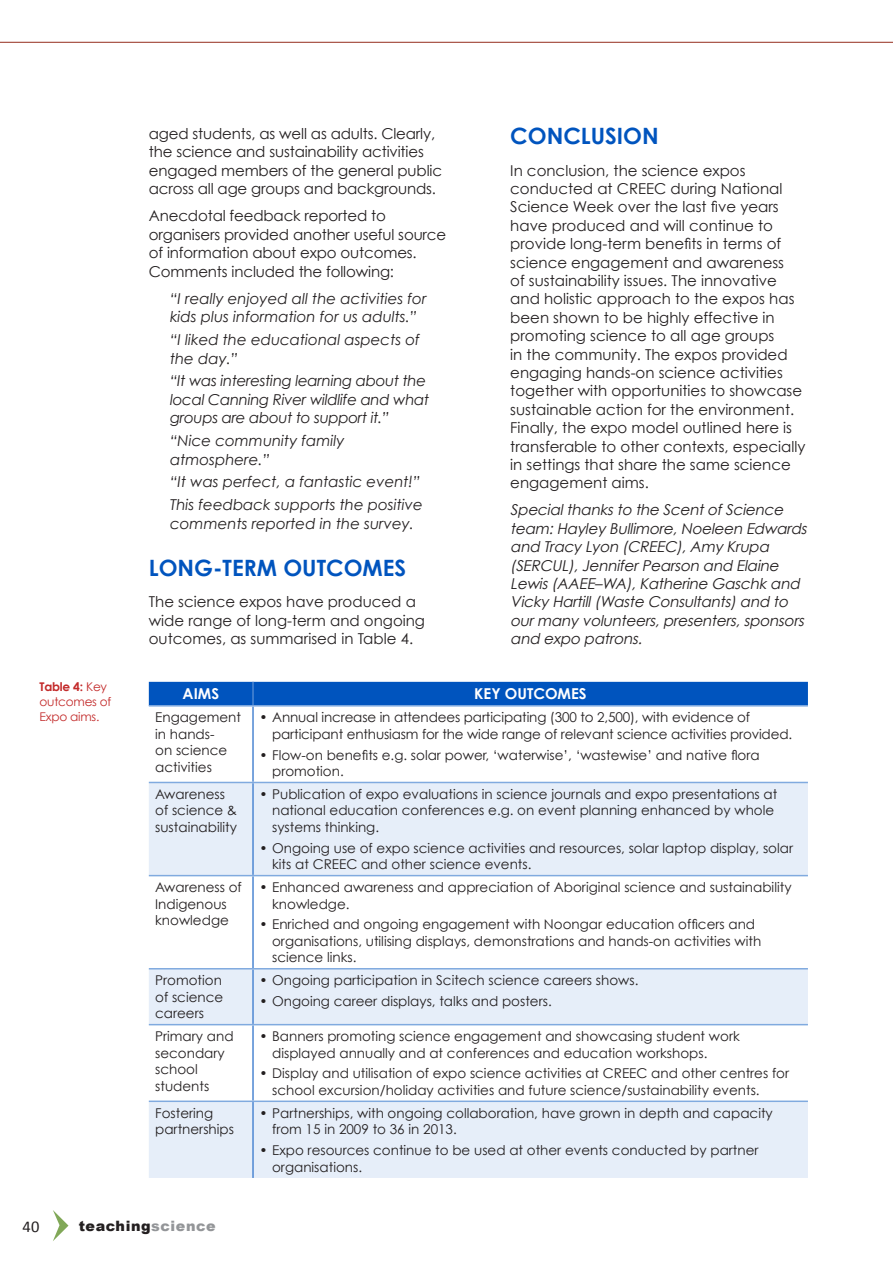
<style>
.page{position:relative;width:893px;height:1263px;background:#fff}
.page>*{position:absolute;margin:0;border:0;box-sizing:border-box;transform-origin:0 0}
.Lv_2_heading{font:700 22.5px "Century Gothic";color:#0054be}
.t1{font:16.5px "Calibri";color:#231f20}
.Body{font:15px/18.5px "Century Gothic";color:#231f20}
.Body-2{font:italic 15px/18.5px "Century Gothic";color:#231f20}
.Left_indented_block{font:italic 15px/18.5px "Century Gothic";color:#231f20}
.Left_indented_block-2{font:italic 15px/18.5px "Century Gothic";letter-spacing:-.02em;color:#231f20}
.Table_Header{font:700 15px "Century Gothic";color:#fff}
.t2{font:900 14.25px "Arial";letter-spacing:.04em;color:#231f20}
.Table{font:13.5px/16.5px "Century Gothic";color:#231f20}
.t3{font:12px/15px "Century Gothic";letter-spacing:-.02em;color:#c32b2b}
.s1{font-weight:700}
.s2{color:#939598}
</style>
<div class="page">
<hr style="left:0;top:42px;width:893px;height:1px;background:#942d1d">
<svg style="left:53px;top:1210px;width:15px;height:31px"></svg>
<div style="left:149px;top:682px;width:659px;height:23px;background:#0054be"></div>
<svg style="left:149px;top:706px;width:659px;height:76px"></svg>
<svg style="left:149px;top:783px;width:659px;height:395px;fill:#e6eef9"></svg>
<hr style="left:252px;top:682px;width:2px;height:23px;background:#4d87d2">
<hr style="left:252px;top:706px;width:2px;height:76px;background:#4d87d2">
<hr style="left:252px;top:783px;width:2px;height:92px;background:#4d87d2">
<hr style="left:252px;top:876px;width:2px;height:92px;background:#4d87d2">
<hr style="left:252px;top:969px;width:2px;height:55px;background:#4d87d2">
<hr style="left:252px;top:1025px;width:2px;height:75px;background:#4d87d2">
<hr style="left:252px;top:1102px;width:2px;height:76px;background:#4d87d2">
<hr style="left:149px;top:705px;width:104px;height:1px;background:#80aadf">
<hr style="left:253px;top:705px;width:555px;height:1px;background:#80aadf">
<hr style="left:149px;top:782px;width:104px;height:1px;background:#80aadf">
<hr style="left:253px;top:782px;width:555px;height:1px;background:#80aadf">
<hr style="left:149px;top:875px;width:104px;height:1px;background:#80aadf">
<hr style="left:253px;top:875px;width:555px;height:1px;background:#80aadf">
<hr style="left:149px;top:968px;width:104px;height:1px;background:#80aadf">
<hr style="left:253px;top:968px;width:555px;height:1px;background:#80aadf">
<hr style="left:149px;top:1024px;width:104px;height:1px;background:#80aadf">
<hr style="left:253px;top:1024px;width:555px;height:1px;background:#80aadf">
<hr style="left:149px;top:1100px;width:104px;height:2px;background:#80aadf">
<hr style="left:253px;top:1100px;width:555px;height:2px;background:#80aadf">
<p class="t3" style="left:40px;top:679px;width:73px"><span class="s1">Table 4:</span> Key outcomes of<br>Expo aims.</p>
<p class="Body" style="left:149px;top:124px;width:295px">aged students, as well as adults. Clearly, the science and sustainability activities engaged members of the general public across all age groups and backgrounds.</p>
<p class="Body" style="left:149px;top:206px;width:299px">Anecdotal feedback reported to organisers provided another useful source of information about expo outcomes.<br>Comments included the following:</p>
<p class="Left_indented_block" style="left:170px;top:289px;width:258px">“I really enjoyed all the activities for kids plus information for us adults.”</p>
<p class="Left_indented_block" style="left:170px;top:330px;width:251px">“I liked the educational aspects of the day.”</p>
<p class="Left_indented_block-2" style="left:170px;top:371px;width:261px">“It was interesting learning about the local Canning River wildlife and what groups are about to support it.”</p>
<p class="Left_indented_block" style="left:170px;top:431px;width:176px">“Nice community family atmosphere.”</p>
<p class="Left_indented_block" style="left:170px;top:472px;width:252px">“It was perfect, a fantastic event!”</p>
<p class="Left_indented_block" style="left:170px;top:495px;width:254px">This feedback supports the positive comments reported in the survey.</p>
<p class="Lv_2_heading" style="left:149px;top:554px;width:259px">LONG-TERM OUTCOMES</p>
<p class="Body" style="left:149px;top:592px;width:278px">The science expos have produced a wide range of long-term and ongoing outcomes, as summarised in Table 4.</p>
<p class="Lv_2_heading" style="left:510px;top:122px;width:150px">CONCLUSION</p>
<p class="Body" style="left:510px;top:161px;width:297px">In conclusion, the science expos conducted at CREEC during National Science Week over the last five years have produced and will continue to provide long-term benefits in terms of science engagement and awareness<br>of sustainability issues. The innovative and holistic approach to the expos has been shown to be highly effective in promoting science to all age groups<br>in the community. The expos provided engaging hands-on science activities together with opportunities to showcase sustainable action for the environment.<br>Finally, the expo model outlined here is transferable to other contexts, especially in settings that share the same science engagement aims.</p>
<p class="Body-2" style="left:510px;top:500px;width:301px">Specialthanksto the ScentofScience team:Hayley Bullimore,Noeleen Edwards and Tracy Lyon (CREEC),Amy Krupa (SERCUL),JenniferPearson and Elaine Lewis(AAEE–WA),Katherine Gaschk and Vicky Hartill(Waste Consultants)and to ourmany volunteers,presenters,sponsors and expo patrons.</p>
<p class="Table_Header" style="left:183px;top:684px;width:38px">AIMS</p>
<p class="Table_Header" style="left:474px;top:684px;width:114px">KEY OUTCOMES</p>
<p class="Table" style="left:155px;top:709px;width:87px">Engagement in hands-<br>on science activities</p>
<p class="Table" style="left:272px;top:709px;width:522px;text-indent:-13px">• Annual increase in attendees participating (300 to 2,500), with evidence of participant enthusiasm for the wide range of relevant science activities provided.</p>
<p class="Table" style="left:272px;top:746px;width:489px;text-indent:-13px">• Flow-on benefits e.g. solar power, ‘waterwise’, ‘wastewise’ and native flora promotion.</p>
<p class="Table" style="left:155px;top:786px;width:83px">Awareness of science &amp; sustainability</p>
<p class="Table" style="left:272px;top:786px;width:507px;text-indent:-13px">• Publication of expo evaluations in science journals and expo presentations at national education conferences e.g. on event planning enhanced by whole systems thinking.</p>
<p class="Table" style="left:272px;top:839px;width:522px;text-indent:-13px">• Ongoing use of expo science activities and resources, solar laptop display, solar kits at CREEC and other science events.</p>
<p class="Table" style="left:155px;top:879px;width:88px">Awareness of<br>Indigenous knowledge</p>
<p class="Table" style="left:272px;top:879px;width:521px;text-indent:-13px">• Enhanced awareness and appreciation of Aboriginal science and sustainability knowledge.</p>
<p class="Table" style="left:272px;top:916px;width:491px;text-indent:-13px">• Enriched and ongoing engagement with Noongar education officers and organisations, utilising displays, demonstrations and hands-on activities with science links.</p>
<p class="Table" style="left:155px;top:972px;width:70px;text-align:justify">Promotion of science careers</p>
<p class="Table" style="left:259px;top:972px;width:381px">• Ongoing participation in Scitech science careers shows.</p>
<p class="Table" style="left:259px;top:993px;width:294px">• Ongoing career displays, talks and posters.</p>
<p class="Table" style="left:155px;top:1028px;width:80px">Primary and secondary school students</p>
<p class="Table" style="left:272px;top:1028px;width:469px;text-indent:-13px">• Banners promoting science engagement and showcasing student work displayed annually and at conferences and education workshops.</p>
<p class="Table" style="left:272px;top:1065px;width:518px;text-indent:-13px">• Display and utilisation of expo science activities at CREEC and other centres for school excursion/holiday activities and future science/sustainability events.</p>
<p class="Table" style="left:155px;top:1104px;width:80px">Fostering partnerships</p>
<p class="Table" style="left:272px;top:1104px;width:502px;text-indent:-13px">• Partnerships, with ongoing collaboration, have grown in depth and capacity from 15 in 2009 to 36 in 2013.</p>
<p class="Table" style="left:272px;top:1142px;width:488px;text-indent:-13px">• Expo resources continue to be used at other events conducted by partner organisations.</p>
<p class="t1" style="left:23px;top:1216px;width:19px">40</p>
<p class="t2" style="left:79px;top:1216px;width:139px">teaching<span class="s2">science</span></p>
</div>
